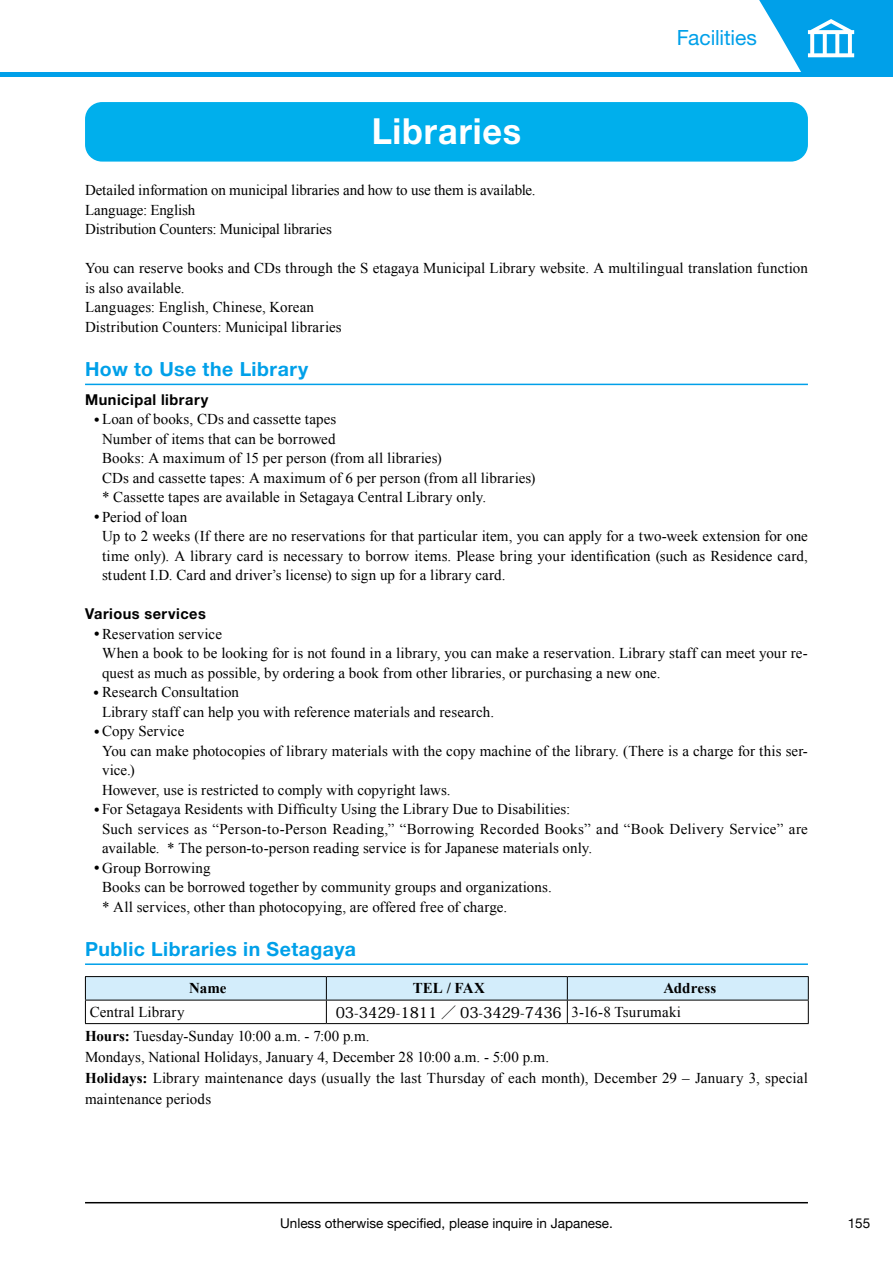
<style>
.page{position:relative;width:893px;height:1263px;background:#fff}
.page>*{position:absolute;margin:0;border:0;box-sizing:border-box;transform-origin:0 0}
.t1{font:700 36px "Helvetica Neue LT Std";letter-spacing:.025em;color:#fff;scale:.95 1}
.t2{font:21px "Helvetica Neue LT Std";letter-spacing:-.005em;color:#00a0e9}
.t3{font:700 19.5px "Helvetica Neue LT Std";letter-spacing:.025em;color:#00a0e9}
.t4{font:15px/19.5px "Times New Roman";letter-spacing:.005em;color:#000}
.t5{font:500 15px "Koz Min Pro";color:#000}
.t6{font:700 15px "Helvetica Neue LT Std";letter-spacing:.035em;color:#000}
.t7{font:700 15px "Times New Roman";color:#000}
.t8{font:13.5px "Helvetica Neue";color:#000}
.s1{font-family:"Koz Min Pr 6 N"}
.s2{font-family:"Times New Roman";font-weight:400}
.s3{font-weight:700}
</style>
<div class="page">
<hr style="left:85px;top:1202px;width:723px;height:1px;background:#000">
<div style="left:0;top:72px;width:893px;height:5px;background:#00a0e9"></div>
<svg style="left:759px;top:0;width:134px;height:72px"></svg>
<hr style="left:85px;top:384px;width:723px;height:1px;background:#00a0e9">
<hr style="left:85px;top:963px;width:723px;height:2px;background:#00a0e9">
<svg style="left:85px;top:976px;width:724px;height:47px"></svg>
<hr style="left:85px;top:1023px;width:241px;height:1px;background:#000">
<hr style="left:326px;top:1023px;width:241px;height:1px;background:#000">
<hr style="left:567px;top:1023px;width:242px;height:1px;background:#000">
<div style="left:85px;top:102px;width:723px;height:60px;background:#00afec;border-radius:17px"></div>
<h1 class="t1" style="left:372px;top:109px;width:159px">Libraries</h1>
<h2 class="t2" style="left:677px;top:25px;width:82px">Facilities</h2>
<p class="t4" style="left:85px;top:180px;width:452px">Detailed information on municipal libraries and how to use them is available.<br>Language: English<br>Distribution Counters: Municipal libraries</p>
<p class="t4" style="left:85px;top:258px;width:724px">You can reserve books and CDs through the S etagaya Municipal Library website. A multilingual translation function is also available.<br>Languages: English, Chinese, Korean<br>Distribution Counters: Municipal libraries</p>
<h3 class="t3" style="left:85px;top:357px;width:225px">How to Use the Library</h3>
<p class="t6" style="left:85px;top:390px;width:125px">Municipal library</p>
<p class="t4" style="left:102px;top:409px;width:435px;text-indent:-9px"><span class="s1">•</span>Loan of books, CDs and cassette tapes<br>Number of items that can be borrowed<br>Books: A maximum of 15 per person (from all libraries)<br>CDs and cassette tapes: A maximum of 6 per person (from all libraries) * Cassette tapes are available in Setagaya Central Library only.</p>
<p class="t4" style="left:102px;top:507px;width:707px;text-indent:-9px"><span class="s1">•</span>Period of loan<br>Up to 2 weeks (If there are no reservations for that particular item, you can apply for a two-week extension for one time only). A library card is necessary to borrow items. Please bring your identification (such as Residence card, student I.D. Card and driver’s license) to sign up for a library card.</p>
<p class="t6" style="left:85px;top:604px;width:122px">Various services</p>
<p class="t4" style="left:102px;top:624px;width:707px;text-indent:-9px"><span class="s1">•</span>Reservation service<br>When a book to be looking for is not found in a library, you can make a reservation. Library staff can meet your re&shy;quest as much as possible, by ordering a book from other libraries, or purchasing a new one.</p>
<p class="t4" style="left:102px;top:682px;width:394px;text-indent:-9px"><span class="s1">•</span>Research Consultation<br>Library staff can help you with reference materials and research.</p>
<p class="t4" style="left:102px;top:721px;width:707px;text-indent:-9px"><span class="s1">•</span>Copy Service<br>You can make photocopies of library materials with the copy machine of the library. (There is a charge for this ser&shy;vice.)<br>However, use is restricted to comply with copyright laws.</p>
<p class="t4" style="left:102px;top:799px;width:707px;text-indent:-9px"><span class="s1">•</span>For Setagaya Residents with Difficulty Using the Library Due to Disabilities:<br>Such services as “Person-to-Person Reading,” “Borrowing Recorded Books” and “Book Delivery Service” are available. * The person-to-person reading service is for Japanese materials only.</p>
<p class="t4" style="left:102px;top:858px;width:451px;text-indent:-9px"><span class="s1">•</span>Group Borrowing<br>Books can be borrowed together by community groups and organizations. * All services, other than photocopying, are offered free of charge.</p>
<h3 class="t3" style="left:85px;top:937px;width:272px">Public Libraries in Setagaya</h3>
<p class="t7" style="left:189px;top:978px;width:39px">Name</p>
<p class="t7" style="left:413px;top:978px;width:74px">TEL / FAX</p>
<p class="t7" style="left:663px;top:978px;width:54px">Address</p>
<p class="t4" style="left:90px;top:1002px;width:96px">Central Library</p>
<p class="t5" style="left:336px;top:1001px;width:347px">03-3429-1811 ／ 03-3429-7436 <span class="s2">3-16-8 Tsurumaki</span></p>
<p class="t4" style="left:85px;top:1025px;width:724px;line-height:21px"><span class="s3">Hours:</span> Tuesday-Sunday 10:00 a.m. - 7:00 p.m.<br>Mondays, National Holidays, January 4, December 28 10:00 a.m. - 5:00 p.m.<br><span class="s3">Holidays:</span> Library maintenance days (usually the last Thursday of each month), December 29 – January 3, special maintenance periods</p>
<p class="t8" style="left:280px;top:1213px;width:334px">Unless otherwise specified, please inquire in Japanese.</p>
<p class="t8" style="left:848px;top:1213px;width:24px">155</p>
</div>
